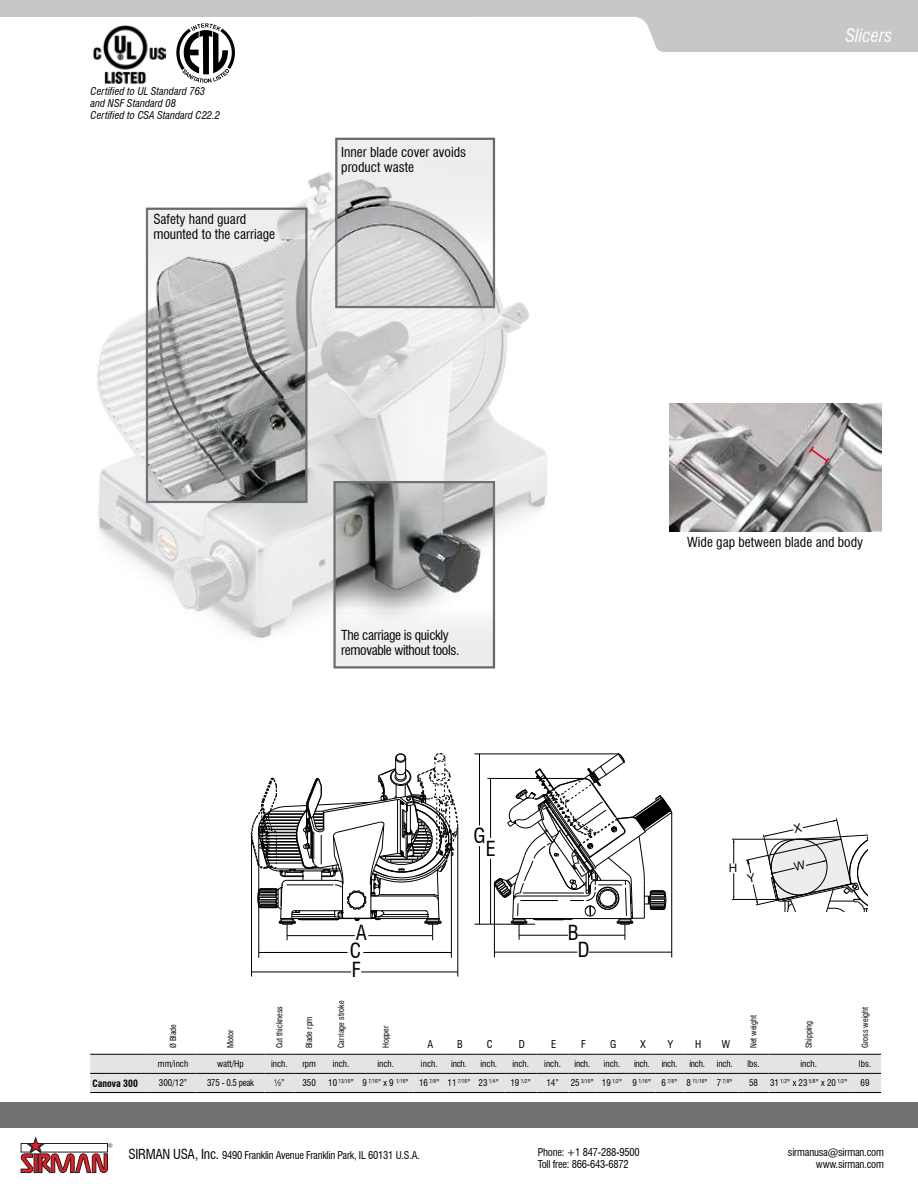
<style>
.page{position:relative;width:918px;height:1188px;background:#fff}
.page>*{position:absolute;margin:0;border:0;box-sizing:border-box;transform-origin:0 0}
.t1{font:condensed 20.25px/16.8px "Swiss 721 BT";color:#000;text-align:center}
.t2{font:italic condensed 18px "Swiss 721 BT";color:#fff}
.t3{font:condensed 13.5px/15px "Swiss 721 BT";color:#000}
.t4{font:condensed 13.5px/15px "Swiss 721 BT";letter-spacing:-.025em;color:#000}
.t5{font:11.7px "Arial";color:#000}
.t6{font:condensed 10.5px/12px "Swiss 721 BT";letter-spacing:-.02em;color:#000}
.t7{font:italic condensed 10.5px/12px "Swiss 721 BT";color:#000}
.t8{font:700 condensed 9.75px "Swiss 721 BT";color:#000}
.t9{font:condensed 9px "Swiss 721 BT";color:#000}
.t10{font:condensed 8.25px "Swiss 721 BT";color:#000}
.t11{font:condensed 5.25px "Swiss 721 BT";color:#000}
.s1{font-size:9px}
.s2{font-size:13.5px}
</style>
<div class="page">
<div style="left:0;top:1103px;width:918px;height:25px;background:#707172"></div>
<svg style="left:0;top:0;width:918px;height:52px;fill:#c6c7c8"></svg>
<svg style="left:251px;top:753px;width:207px;height:187px"></svg>
<hr style="left:368px;top:935px;width:65px;height:1px;background:#000">
<hr style="left:287px;top:935px;width:68px;height:1px;background:#000">
<hr style="left:259px;top:827px;width:1px;height:131px;background:#000">
<hr style="left:451px;top:837px;width:1px;height:121px;background:#000">
<hr style="left:458px;top:827px;width:1px;height:150px;background:#000">
<hr style="left:251px;top:835px;width:1px;height:142px;background:#000">
<hr style="left:363px;top:952px;width:88px;height:1px;background:#000">
<hr style="left:259px;top:952px;width:89px;height:1px;background:#000">
<hr style="left:361px;top:972px;width:97px;height:1px;background:#000">
<hr style="left:252px;top:972px;width:99px;height:1px;background:#000">
<svg style="left:494px;top:753px;width:178px;height:187px"></svg>
<hr style="left:577px;top:935px;width:48px;height:1px;background:#000">
<hr style="left:519px;top:935px;width:49px;height:1px;background:#000">
<hr style="left:494px;top:884px;width:1px;height:73px;background:#000">
<hr style="left:671px;top:812px;width:1px;height:145px;background:#000">
<hr style="left:494px;top:952px;width:83px;height:1px;background:#000">
<hr style="left:589px;top:952px;width:83px;height:1px;background:#000">
<hr style="left:475px;top:924px;width:60px;height:1px;background:#000">
<hr style="left:487px;top:778px;width:97px;height:1px;background:#000">
<hr style="left:474px;top:754px;width:145px;height:1px;background:#000">
<hr style="left:490px;top:778px;width:1px;height:60px;background:#000">
<hr style="left:490px;top:859px;width:1px;height:65px;background:#000">
<hr style="left:479px;top:754px;width:1px;height:71px;background:#000">
<hr style="left:479px;top:846px;width:1px;height:78px;background:#000">
<img style="left:96px;top:169px;width:451px;height:480px">
<img style="left:669px;top:404px;width:213px;height:127px">
<svg style="left:807px;top:445px;width:24px;height:21px"></svg>
<img style="left:149px;top:305px;width:156px;height:195px">
<img style="left:338px;top:257px;width:154px;height:48px">
<img style="left:336px;top:484px;width:156px;height:122px">
<div style="left:146px;top:208px;width:162px;height:295px;border:2px solid #707172"></div>
<div style="left:335px;top:138px;width:160px;height:170px;border:2px solid #707172"></div>
<div style="left:333px;top:481px;width:162px;height:188px;border:2px solid #707172"></div>
<hr style="left:732px;top:839px;width:66px;height:1px;background:#000">
<hr style="left:732px;top:899px;width:48px;height:1px;background:#000">
<svg style="left:733px;top:839px;width:1px;height:24px"></svg>
<svg style="left:733px;top:873px;width:1px;height:26px"></svg>
<svg style="left:148px;top:208px;width:158px;height:97px"></svg>
<svg style="left:336px;top:138px;width:158px;height:119px"></svg>
<div style="left:336px;top:606px;width:158px;height:62px;background:#efeff0"></div>
<svg style="left:90px;top:1054px;width:791px;height:39px"></svg>
<hr style="left:768px;top:1092px;width:81px;height:1px;background:#000">
<hr style="left:849px;top:1092px;width:32px;height:1px;background:#000">
<svg style="left:175px;top:23px;width:62px;height:60px"></svg>
<img style="left:94px;top:26px;width:72px;height:57px">
<svg style="left:21px;top:1138px;width:91px;height:35px"></svg>
<svg style="left:746px;top:818px;width:122px;height:94px"></svg>
<p class="t7" style="left:91px;top:85px;width:131px">Certified to UL Standard 763 and NSF Standard 08<br>Certified to CSA Standard C22.2</p>
<h3 class="t3" style="left:153px;top:212px;width:123px">Safety hand guard mounted to the carriage</h3>
<h3 class="t3" style="left:341px;top:145px;width:126px">Inner blade cover avoids product waste</h3>
<h2 class="t2" style="left:846px;top:25px;width:48px">Slicers</h2>
<h3 class="t4" style="left:341px;top:627px;width:120px">The carriage is quickly removable without tools.</h3>
<h3 class="t3" style="left:687px;top:535px;width:178px">Wide gap between blade and body</h3>
<p class="t10" style="left:168px;top:1048px;width:26px;rotate:-90deg">Ø Blade</p>
<p class="t10" style="left:226px;top:1048px;width:20px;rotate:-90deg">Motor</p>
<p class="t10" style="left:275px;top:1048px;width:44px;rotate:-90deg">Cut thickness</p>
<p class="t10" style="left:304px;top:1048px;width:33px;rotate:-90deg">Blade rpm</p>
<h1 class="t1" style="left:356px;top:925px;width:13px">A</h1>
<h1 class="t1" style="left:350px;top:942px;width:13px">C</h1>
<h1 class="t1" style="left:352px;top:961px;width:10px">F</h1>
<p class="t10" style="left:336px;top:1048px;width:49px;rotate:-90deg">Carriage stroke</p>
<p class="t10" style="left:381px;top:1048px;width:24px;rotate:-90deg">Hopper</p>
<h1 class="t1" style="left:474px;top:827px;width:14px">G</h1>
<h1 class="t1" style="left:486px;top:840px;width:11px">E</h1>
<h1 class="t1" style="left:568px;top:924px;width:23px">B<br>D</h1>
<p class="t5" style="left:729px;top:861px;width:10px">H</p>
<p class="t6" style="left:427px;top:1038px;width:7px">A</p>
<p class="t6" style="left:457px;top:1038px;width:7px">B</p>
<p class="t6" style="left:487px;top:1038px;width:7px">C</p>
<p class="t6" style="left:519px;top:1038px;width:8px">D</p>
<p class="t6" style="left:551px;top:1038px;width:7px">E</p>
<p class="t6" style="left:581px;top:1038px;width:6px">F</p>
<p class="t6" style="left:610px;top:1038px;width:8px">G</p>
<p class="t6" style="left:640px;top:1038px;width:7px">X</p>
<p class="t6" style="left:668px;top:1038px;width:7px">Y</p>
<p class="t6" style="left:695px;top:1038px;width:8px">H</p>
<p class="t6" style="left:722px;top:1038px;width:10px">W</p>
<p class="t10" style="left:749px;top:1048px;width:35px;rotate:-90deg">Net weight</p>
<p class="t10" style="left:804px;top:1048px;width:29px;rotate:-90deg">Shipping</p>
<p class="t10" style="left:860px;top:1048px;width:43px;rotate:-90deg">Gross weight</p>
<p class="t9" style="left:158px;top:1058px;width:32px">mm/inch</p>
<p class="t9" style="left:217px;top:1058px;width:28px">watt/Hp</p>
<p class="t9" style="left:271px;top:1058px;width:18px">inch.</p>
<p class="t9" style="left:302px;top:1058px;width:15px">rpm</p>
<p class="t9" style="left:333px;top:1058px;width:18px">inch.</p>
<p class="t9" style="left:377px;top:1058px;width:18px">inch.</p>
<p class="t9" style="left:421px;top:1058px;width:18px">inch.</p>
<p class="t9" style="left:451px;top:1058px;width:17px">inch.</p>
<p class="t9" style="left:481px;top:1058px;width:18px">inch.</p>
<p class="t9" style="left:512px;top:1058px;width:18px">inch.</p>
<p class="t9" style="left:544px;top:1058px;width:18px">inch.</p>
<p class="t9" style="left:575px;top:1058px;width:17px">inch.</p>
<p class="t9" style="left:604px;top:1058px;width:18px">inch.</p>
<p class="t9" style="left:634px;top:1058px;width:17px">inch.</p>
<p class="t9" style="left:662px;top:1058px;width:17px">inch.</p>
<p class="t9" style="left:689px;top:1058px;width:17px">inch.</p>
<p class="t9" style="left:717px;top:1058px;width:17px">inch.</p>
<p class="t9" style="left:747px;top:1058px;width:14px">lbs.</p>
<p class="t9" style="left:800px;top:1058px;width:18px">inch.</p>
<p class="t9" style="left:859px;top:1058px;width:14px">lbs.</p>
<p class="t8" style="left:92px;top:1077px;width:47px">Canova 300</p>
<p class="t9" style="left:159px;top:1078px;width:30px">300/12”</p>
<p class="t9" style="left:207px;top:1078px;width:48px">375 - 0.5 peak</p>
<p class="t9" style="left:274px;top:1078px;width:12px">½”</p>
<p class="t9" style="left:302px;top:1078px;width:15px">350</p>
<p class="t11" style="left:328px;top:1078px;width:172px"><span class="s1">10</span> 13/16<span class="s1">” 9</span> 7/16<span class="s1">” x 9</span> 1/16<span class="s1">” 16</span> 7/8<span class="s1">” 11</span> 7/16<span class="s1">” 23</span> 1/4<span class="s1">”</span></p>
<p class="t9" style="left:510px;top:1078px;width:22px">19 <sup>1/2</sup>”</p>
<p class="t9" style="left:546px;top:1078px;width:14px">14”</p>
<p class="t11" style="left:571px;top:1078px;width:163px"><span class="s1">25</span> 3/16<span class="s1">” 19</span> 1/2<span class="s1">” 9</span> 1/16<span class="s1">” 6</span> 7/8<span class="s1">” 8</span> 11/16<span class="s1">” 7</span> 7/8<span class="s1">”</span></p>
<p class="t9" style="left:749px;top:1078px;width:10px">58</p>
<p class="t9" style="left:770px;top:1078px;width:79px">31 <sup>1/2</sup>” x 23 <sup>5/8</sup>” x 20 <sup>1/2</sup>”</p>
<p class="t9" style="left:861px;top:1078px;width:10px">69</p>
<p class="t6" style="left:128px;top:1149px;width:293px"><span class="s2">SIRMAN USA, Inc.</span> 9490 Franklin Avenue Franklin Park, IL 60131 U.S.A.</p>
<p class="t6" style="left:538px;top:1147px;width:103px">Phone: +1 847-288-9500<br>Toll free: 866-643-6872</p>
<p class="t6" style="left:788px;top:1147px;width:98px;text-align:right">sirmanusa@sirman.com www.sirman.com</p>
</div>
